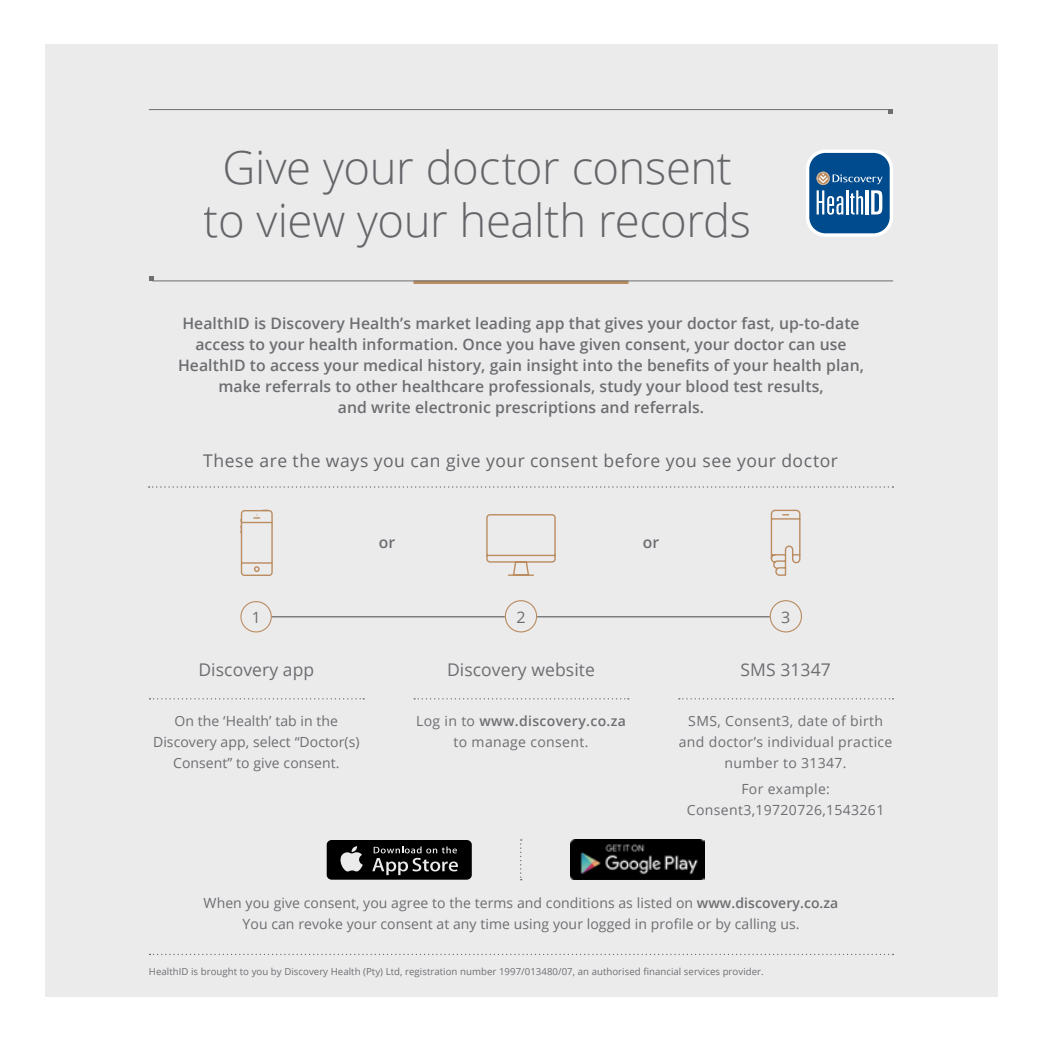
<style>
.page{position:relative;width:1042px;height:1042px;background:#fff}
.page>*{position:absolute;margin:0;border:0;box-sizing:border-box;transform-origin:0 0}
.t1{font:300 45.5px/52.5px "Open Sans";letter-spacing:-.01em;color:#6d6e71;text-align:center}
.t2{font:17.5px "Open Sans";letter-spacing:.03em;color:#6d6e71}
.t3{font:17.5px "Open Sans";letter-spacing:.005em;color:#6d6e71}
.t4{font:15.92px "Open Sans";color:#6d6e71}
.t5{font:600 15.75px/21px "Open Sans";letter-spacing:.005em;color:#6d6e71;text-align:center}
.t6{font:15.58px "Open Sans";color:#6d6e71}
.t7{font:14px/21px "Open Sans";letter-spacing:.005em;color:#6d6e71;text-align:center}
.t8{font:14px/21px "Open Sans";letter-spacing:.025em;color:#6d6e71;text-align:center}
.t9{font:9.62px "Open Sans";letter-spacing:.005em;color:#6d6e71}
.s1{font-weight:600}
</style>
<div class="page">
<div style="left:45px;top:45px;width:952px;height:952px;background:#ebebec"></div>
<svg style="left:327px;top:840px;width:145px;height:39px"></svg>
<div style="left:328px;top:841px;width:143px;height:38px;background:#000;border-radius:4px"></div>
<svg style="left:340px;top:846px;width:23px;height:25px"></svg>
<svg style="left:372px;top:846px;width:86px;height:29px"></svg>
<img style="left:571px;top:840px;width:134px;height:39px">
<svg style="left:520px;top:839px;width:2px;height:41px"></svg>
<svg style="left:149px;top:486px;width:744px;height:2px"></svg>
<svg style="left:679px;top:698px;width:214px;height:1px"></svg>
<svg style="left:149px;top:698px;width:215px;height:1px"></svg>
<svg style="left:414px;top:698px;width:215px;height:1px"></svg>
<div style="left:240px;top:601px;width:32px;height:31px;border:1px solid #ba8c60;border-radius:50%"></div>
<div style="left:505px;top:600px;width:32px;height:32px;border:1px solid #ba8c60;border-radius:50%"></div>
<div style="left:770px;top:600px;width:32px;height:32px;border:1px solid #ba8c60;border-radius:50%"></div>
<hr style="left:272px;top:616px;width:233px;height:1px;background:#6d6e71">
<hr style="left:537px;top:616px;width:233px;height:1px;background:#6d6e71">
<svg style="left:770px;top:509px;width:31px;height:67px"></svg>
<svg style="left:486px;top:514px;width:70px;height:62px"></svg>
<div style="left:241px;top:510px;width:32px;height:66px;border:1px solid #ba8c60;border-radius:3px"></div>
<svg style="left:240px;top:509px;width:33px;height:64px"></svg>
<svg style="left:806px;top:150px;width:87px;height:87px;background:#4d80ad"></svg>
<hr style="left:149px;top:109px;width:741px;height:1px;background:#6d6e71">
<svg style="left:888px;top:109px;width:5px;height:5px"></svg>
<svg style="left:413px;top:281px;width:215px;height:3px"></svg>
<hr style="left:152px;top:280px;width:741px;height:1px;background:#6d6e71">
<svg style="left:149px;top:276px;width:5px;height:5px"></svg>
<svg style="left:149px;top:954px;width:744px;height:1px"></svg>
<h1 class="t1" style="left:204px;top:140px;width:549px">Give your doctor consent to view your health records</h1>
<p class="t5" style="left:178px;top:313px;width:687px">HealthID is Discovery Health’s market leading app that gives your doctor fast, up-to-date access to your health information. Once you have given consent, your doctor can use HealthID to access your medical history, gain insight into the benefits of your health plan, make referrals to other healthcare professionals, study your blood test results,<br>and write electronic prescriptions and referrals.</p>
<p class="t2" style="left:203px;top:448px;width:636px">These are the ways you can give your consent before you see your doctor</p>
<p class="t5" style="left:379px;top:532px;width:18px">or</p>
<p class="t5" style="left:643px;top:532px;width:18px">or</p>
<p class="t6" style="left:252px;top:606px;width:10px">1</p>
<p class="t4" style="left:516px;top:606px;width:11px">2</p>
<p class="t4" style="left:781px;top:606px;width:11px">3</p>
<p class="t3" style="left:198px;top:657px;width:117px">Discovery app</p>
<p class="t7" style="left:153px;top:710px;width:208px">On the ‘Health’ tab in the<br>Discovery app, select “Doctor(s)<br>Consent” to give consent.</p>
<p class="t3" style="left:447px;top:657px;width:149px">Discovery website</p>
<p class="t8" style="left:416px;top:710px;width:211px">Log in to <span class="s1">www.discovery.co.za </span>to manage consent.</p>
<p class="t3" style="left:740px;top:657px;width:92px">SMS 31347</p>
<p class="t8" style="left:679px;top:710px;width:215px">SMS, Consent3, date of birth and doctor’s individual practice number to 31347.</p>
<p class="t8" style="left:687px;top:778px;width:199px">For example:<br>Consent3,19720726,1543261</p>
<p class="t7" style="left:204px;top:892px;width:636px">When you give consent, you agree to the terms and conditions as listed on <span class="s1">www.discovery.co.za<br></span>You can revoke your consent at any time using your logged in profile or by calling us.</p>
<p class="t9" style="left:149px;top:965px;width:616px">HealthID is brought to you by Discovery Health (Pty) Ltd, registration number 1997/013480/07, an authorised financial services provider.</p>
</div>
